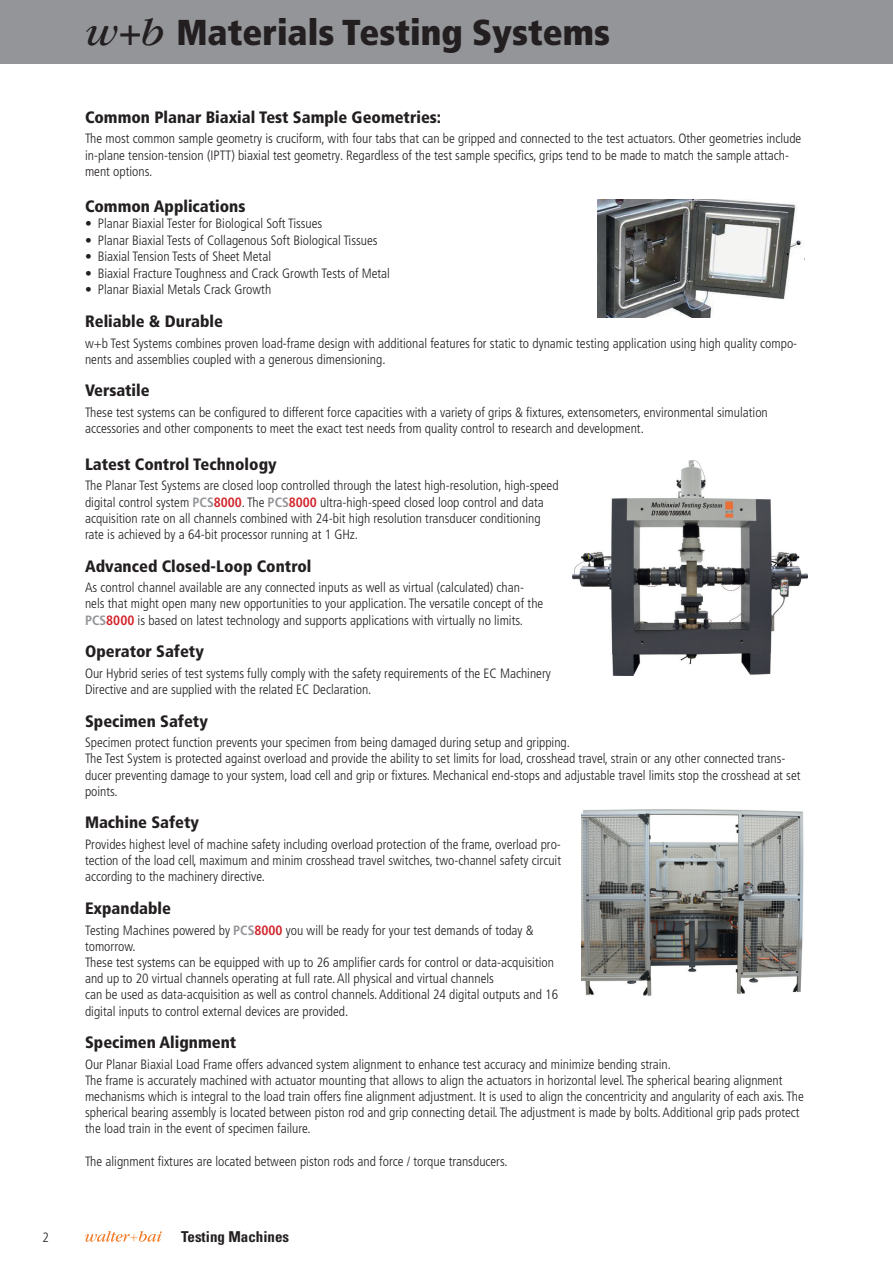
<style>
.page{position:relative;width:893px;height:1263px;background:#fff}
.page>*{position:absolute;margin:0;border:0;box-sizing:border-box;transform-origin:0 0}
.t1{font:900 condensed 36px "Frutiger LT Pro";color:#231f20}
.t2{font:900 condensed 16.5px "Frutiger LT Pro";color:#231f20}
.t3{font:700 condensed 15px "Univers LT Std";color:#231f20}
.t4{font:300 condensed 13.5px/16.2px "Frutiger LT Pro";color:#231f20}
.s1{font-family:"Garamond";font-weight:400;font-style:italic;font-stretch:normal;font-size:42px}
.s2{font-family:"Garamond";font-weight:400;font-style:italic;font-stretch:normal;font-size:39px}
.s3{font-weight:700;color:#939598}
.s4{font-weight:700;color:#d1232a}
</style>
<div class="page">
<div style="left:0;top:0;width:893px;height:64px;background:#939598"></div>
<svg style="left:85px;top:1231px;width:77px;height:11px"></svg>
<img style="left:597px;top:199px;width:208px;height:118px">
<img style="left:581px;top:809px;width:223px;height:187px">
<img style="left:573px;top:461px;width:235px;height:215px">
<h1 class="t1" style="left:85px;top:10px;width:527px"><span class="s1">w</span><span class="s2">+</span><span class="s1">b</span> Materials Testing Systems</h1>
<p class="t2" style="left:85px;top:107px;width:358px">Common Planar Biaxial Test Sample Geometries:</p>
<p class="t4" style="left:85px;top:131px;width:718px">The most common sample geometry is cruciform, with four tabs that can be gripped and connected to the test actuators. Other geometries include in-plane tension-tension (IPTT) biaxial test geometry. Regardless of the test sample specifics, grips tend to be made to match the sample attach&shy;ment options.</p>
<p class="t2" style="left:85px;top:196px;width:162px">Common Applications</p>
<p class="t4" style="left:85px;top:216px;width:239px">• Planar Biaxial Tester for Biological Soft Tissues</p>
<p class="t4" style="left:85px;top:232px;width:294px">• Planar Biaxial Tests of Collagenous Soft Biological Tissues</p>
<p class="t4" style="left:85px;top:249px;width:188px">• Biaxial Tension Tests of Sheet Metal</p>
<p class="t4" style="left:85px;top:265px;width:307px">• Biaxial Fracture Toughness and Crack Growth Tests of Metal</p>
<p class="t4" style="left:85px;top:282px;width:188px">• Planar Biaxial Metals Crack Growth</p>
<p class="t2" style="left:85px;top:311px;width:139px">Reliable &amp; Durable</p>
<p class="t4" style="left:85px;top:335px;width:714px">w+b Test Systems combines proven load-frame design with additional features for static to dynamic testing application using high quality compo&shy;nents and assemblies coupled with a generous dimensioning.</p>
<p class="t2" style="left:85px;top:381px;width:66px">Versatile</p>
<p class="t4" style="left:85px;top:404px;width:684px">These test systems can be configured to different force capacities with a variety of grips &amp; fixtures, extensometers, environmental simulation accessories and other components to meet the exact test needs from quality control to research and development.</p>
<p class="t2" style="left:85px;top:454px;width:193px">Latest Control Technology</p>
<p class="t4" style="left:85px;top:478px;width:475px">The Planar Test Systems are closed loop controlled through the latest high-resolution, high-speed digital control system <span class="s3">PCS</span><span class="s4">8000</span>. The <span class="s3">PCS</span><span class="s4">8000</span> ultra-high-speed closed loop control and data acquisition rate on all channels combined with 24-bit high resolution transducer conditioning rate is achieved by a 64-bit processor running at 1 GHz.</p>
<p class="t2" style="left:85px;top:556px;width:228px">Advanced Closed-Loop Control</p>
<p class="t4" style="left:85px;top:580px;width:460px">As control channel available are any connected inputs as well as virtual (calculated) chan&shy;nels that might open many new opportunities to your application. The versatile concept of the<br><span class="s3">PCS</span><span class="s4">8000</span> is based on latest technology and supports applications with virtually no limits.</p>
<p class="t2" style="left:85px;top:642px;width:120px">Operator Safety</p>
<p class="t4" style="left:85px;top:665px;width:467px">Our Hybrid series of test systems fully comply with the safety requirements of the EC Machinery<br>Directive and are supplied with the related EC Declaration.</p>
<p class="t2" style="left:85px;top:711px;width:124px">Specimen Safety</p>
<p class="t4" style="left:85px;top:734px;width:717px">Specimen protect function prevents your specimen from being damaged during setup and gripping.<br>The Test System is protected against overload and provide the ability to set limits for load, crosshead travel, strain or any other connected trans&shy;ducer preventing damage to your system, load cell and grip or fixtures. Mechanical end-stops and adjustable travel limits stop the crosshead at set points.</p>
<p class="t2" style="left:85px;top:813px;width:115px">Machine Safety</p>
<p class="t4" style="left:85px;top:836px;width:478px;text-align:justify">Provides highest level of machine safety including overload protection of the frame, overload pro&shy;tection of the load cell, maximum and minim crosshead travel switches, two-channel safety circuit according to the machinery directive.</p>
<p class="t2" style="left:85px;top:898px;width:87px">Expandable</p>
<p class="t4" style="left:85px;top:922px;width:475px">Testing Machines powered by <span class="s3">PCS</span><span class="s4">8000</span> you will be ready for your test demands of today &amp; tomorrow.<br>These test systems can be equipped with up to 26 amplifier cards for control or data-acquisition and up to 20 virtual channels operating at full rate. All physical and virtual channels<br>can be used as data-acquisition as well as control channels. Additional 24 digital outputs and 16 digital inputs to control external devices are provided.</p>
<p class="t2" style="left:85px;top:1032px;width:153px">Specimen Alignment</p>
<p class="t4" style="left:85px;top:1056px;width:720px">Our Planar Biaxial Load Frame offers advanced system alignment to enhance test accuracy and minimize bending strain.<br>The frame is accurately machined with actuator mounting that allows to align the actuators in horizontal level. The spherical bearing alignment mechanisms which is integral to the load train offers fine alignment adjustment. It is used to align the concentricity and angularity of each axis. The spherical bearing assembly is located between piston rod and grip connecting detail. The adjustment is made by bolts. Additional grip pads protect the load train in the event of specimen failure.</p>
<p class="t4" style="left:85px;top:1153px;width:424px">The alignment fixtures are located between piston rods and force / torque transducers.</p>
<p class="t4" style="left:43px;top:1229px;width:8px">2</p>
<p class="t3" style="left:181px;top:1227px;width:110px">Testing Machines</p>
</div>
